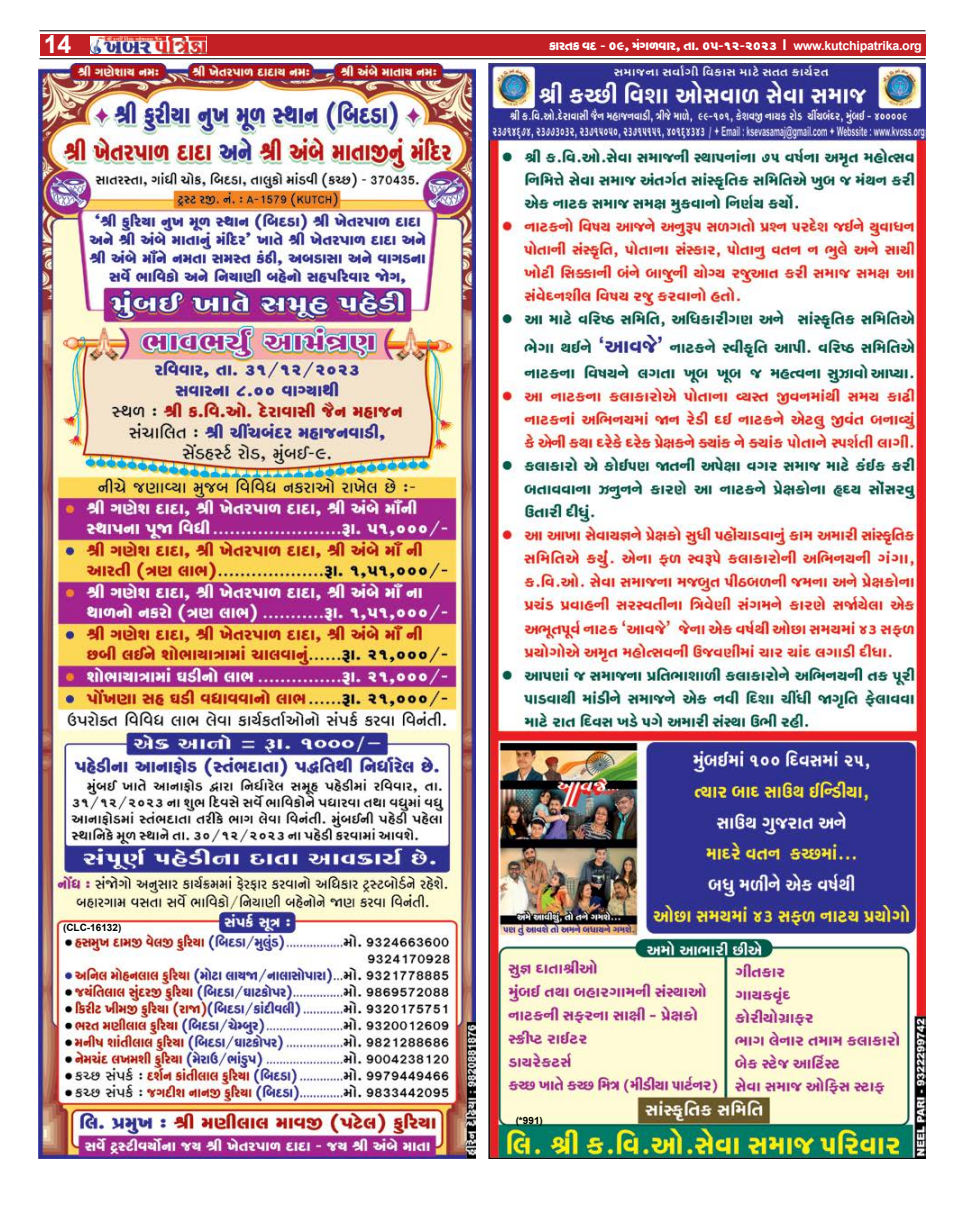
<style>
.page{position:relative;width:964px;height:1205px;background:#fff}
.page>*{position:absolute;margin:0;border:0;box-sizing:border-box;transform-origin:0 0}
.t1{font:700 25px "Arial";color:#fff}
.t2{font:15px "SHREE GUJ7";letter-spacing:-.02em;color:#fff}
.t3{font:700 10px "Arial";color:#000}
.s1{font-family:"Arial";font-weight:700}
.s2{font-family:"Arial";font-weight:700;font-size:12.5px}
</style>
<div class="page">
<div style="left:40px;top:34px;width:172px;height:21px;background:#c22025"></div>
<div style="left:212px;top:34px;width:714px;height:21px;background:#c22025"></div>
<hr style="left:39px;top:58px;width:886px;height:1px;background:#000">
<hr style="left:39px;top:30px;width:886px;height:1px;background:#000">
<img style="left:90px;top:36px;width:116px;height:17px">
<img style="left:39px;top:64px;width:437px;height:1095px">
<img style="left:488px;top:64px;width:437px;height:1095px">
<h1 class="t1" style="left:44px;top:27px;width:29px">14</h1>
<p class="t2" style="left:549px;top:38px;width:374px">L$pfsL$ hv$ - 09, d„Nmhpf, sp. 05-12-2023 <span class="s1">I</span> <span class="s2">www.kutchipatrika.org</span></p>
<p class="t3" style="left:63px;top:920px;width:60px">(CLC-16132)</p>
<p class="t3" style="left:516px;top:1113px;width:29px">(*991)</p>
</div>
